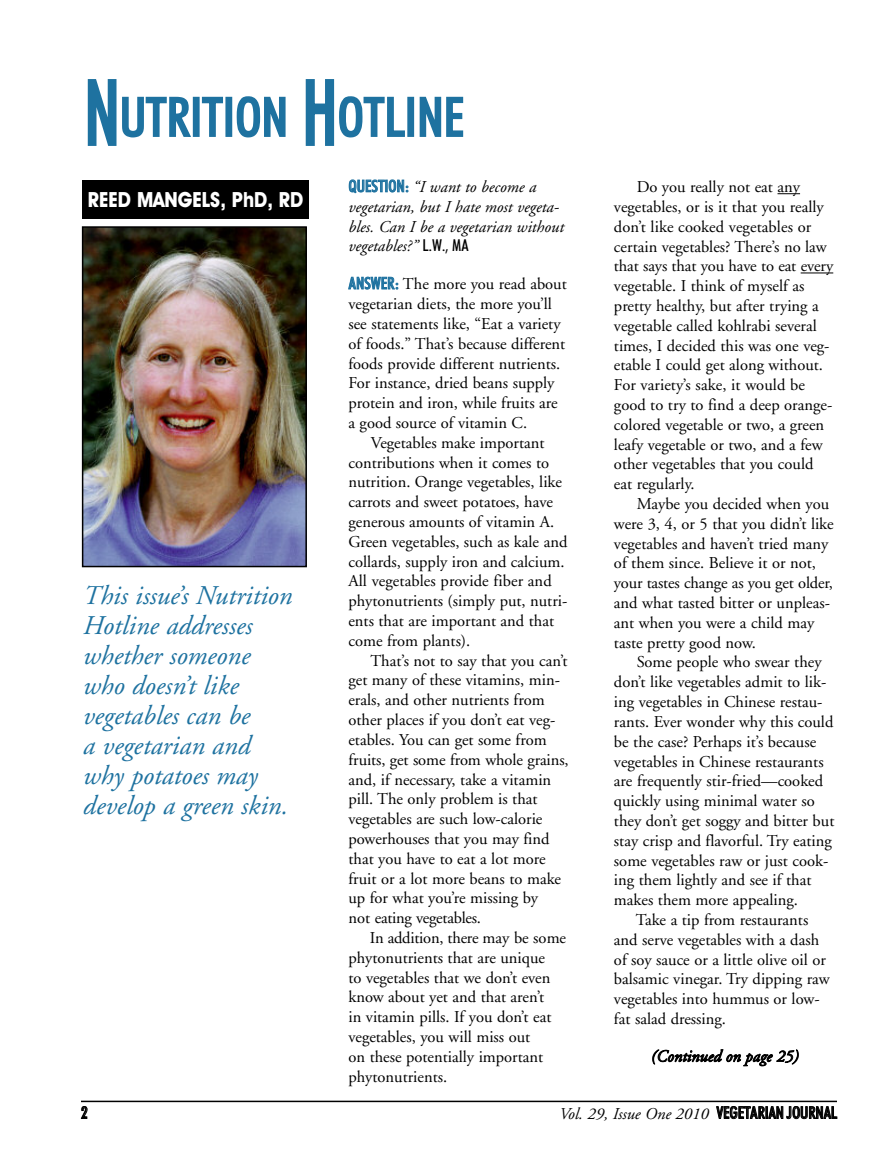
<style>
.page{position:relative;width:891px;height:1175px;background:#fff}
.page>*{position:absolute;margin:0;border:0;box-sizing:border-box;transform-origin:0 0}
.t1{font:54px "Futuri Condensed Regular SWFTE";color:#1e72a0}
.t2{font:italic 27px/30px "Adobe Garamond";color:#1e72a0}
.t3{font:21px "Avant Guard Bold SWFTE";color:#fff;scale:.9 1}
.t4{font:16.5px/19.8px "Adobe Garamond";color:#000}
.t5{font:italic 16.5px/19.8px "Adobe Garamond";color:#000}
.t6{font:16.5px "Futuri Condensed Regular SWFTE";color:#000}
.s1{font-size:90px}
.s2{font-family:"Futuri Condensed Regular SWFTE";font-style:normal;color:#1e72a0}
.s3{font-family:"Futuri Condensed Regular SWFTE";font-style:normal}
.s4{font-family:"Futuri Condensed Regular SWFTE";color:#1e72a0}
</style>
<div class="page">
<svg style="left:778px;top:193px;width:22px;height:1px"></svg>
<hr style="left:801px;top:272px;width:32px;height:1px;background:#000">
<img style="left:85px;top:229px;width:219px;height:335px">
<div style="left:82px;top:226px;width:225px;height:341px;border:2px solid #000"></div>
<div style="left:83px;top:180px;width:226px;height:39px;background:#000"></div>
<hr style="left:81px;top:1100px;width:756px;height:2px;background:#000">
<h1 class="t1" style="left:84px;top:84px;width:382px"><span class="s1">N</span>UTRITION <span class="s1">H</span>OTLINE</h1>
<p class="t5" style="left:348px;top:178px;width:217px"><span class="s2">QUESTION:</span> “I want to become a vegetarian, but I hate most vegeta&shy;bles. Can I be a vegetarian without vegetables?” <span class="s3">L.W., MA</span></p>
<p class="t4" style="left:348px;top:275px;width:220px"><span class="s4">ANSWER:</span> The more you read about vegetarian diets, the more you’ll see statements like, “Eat a variety of foods.” That’s because different foods provide different nutrients.<br>For instance, dried beans supply protein and iron, while fruits are a good source of vitamin C.</p>
<p class="t4" style="left:348px;top:434px;width:220px;text-indent:22px">Vegetables make important contributions when it comes to nutrition. Orange vegetables, like carrots and sweet potatoes, have generous amounts of vitamin A.<br>Green vegetables, such as kale and collards, supply iron and calcium.<br>All vegetables provide fiber and phytonutrients (simply put, nutri&shy;ents that are important and that come from plants).</p>
<p class="t4" style="left:348px;top:652px;width:222px;text-indent:22px">That’s not to say that you can’t get many of these vitamins, min&shy;erals, and other nutrients from other places if you don’t eat veg&shy;etables. You can get some from fruits, get some from whole grains, and, if necessary, take a vitamin pill. The only problem is that vegetables are such low-calorie powerhouses that you may find that you have to eat a lot more fruit or a lot more beans to make up for what you’re missing by<br>not eating vegetables.</p>
<p class="t4" style="left:348px;top:929px;width:219px;text-indent:21px">In addition, there may be some phytonutrients that are unique<br>to vegetables that we don’t even know about yet and that aren’t<br>in vitamin pills. If you don’t eat vegetables, you will miss out<br>on these potentially important phytonutrients.</p>
<p class="t3" style="left:88px;top:187px;width:241px">REED MANGELS, PhD, RD</p>
<h2 class="t2" style="left:83px;top:583px;width:211px">This issue’s Nutrition<br>Hotline addresses whether someone who doesn’t like vegetables can be<br>a vegetarian and why potatoes may develop a green skin.</h2>
<p class="t4" style="left:614px;top:178px;width:221px;text-indent:23px">Do you really not eat any vegetables, or is it that you really don’t like cooked vegetables or certain vegetables? There’s no law that says that you have to eat every vegetable. I think of myself as pretty healthy, but after trying a vegetable called kohlrabi several times, I decided this was one veg&shy;etable I could get along without.<br>For variety’s sake, it would be good to try to find a deep orange&shy;colored vegetable or two, a green leafy vegetable or two, and a few other vegetables that you could eat regularly.</p>
<p class="t4" style="left:614px;top:495px;width:221px;text-indent:23px">Maybe you decided when you were 3, 4, or 5 that you didn’t like vegetables and haven’t tried many of them since. Believe it or not, your tastes change as you get older, and what tasted bitter or unpleas&shy;ant when you were a child may taste pretty good now.</p>
<p class="t4" style="left:637px;top:654px;width:186px">Some people who swear they</p>
<p class="t4" style="left:614px;top:673px;width:214px">don’t like vegetables admit to lik-</p>
<p class="t4" style="left:614px;top:693px;width:210px">ing vegetables in Chinese restau-</p>
<p class="t4" style="left:614px;top:713px;width:221px">rants. Ever wonder why this could</p>
<p class="t4" style="left:614px;top:733px;width:204px">be the case? Perhaps it’s because</p>
<p class="t4" style="left:614px;top:753px;width:211px">vegetables in Chinese restaurants</p>
<p class="t4" style="left:614px;top:772px;width:211px">are frequently stir-fried—cooked</p>
<p class="t4" style="left:614px;top:792px;width:202px">quickly using minimal water so</p>
<p class="t4" style="left:614px;top:812px;width:222px">they don’t get soggy and bitter but</p>
<p class="t4" style="left:614px;top:832px;width:219px">stay crisp and flavorful. Try eating</p>
<p class="t4" style="left:614px;top:852px;width:216px">some vegetables raw or just cook-</p>
<p class="t4" style="left:614px;top:871px;width:199px">ing them lightly and see if that</p>
<p class="t4" style="left:614px;top:891px;width:186px">makes them more appealing.</p>
<p class="t4" style="left:636px;top:911px;width:174px">Take a tip from restaurants</p>
<p class="t4" style="left:614px;top:931px;width:207px">and serve vegetables with a dash</p>
<p class="t4" style="left:614px;top:951px;width:213px">of soy sauce or a little olive oil or</p>
<p class="t4" style="left:614px;top:970px;width:217px">balsamic vinegar. Try dipping raw</p>
<p class="t4" style="left:614px;top:990px;width:207px">vegetables into hummus or low-</p>
<p class="t4" style="left:614px;top:1010px;width:113px">fat salad dressing.</p>
<p class="t5" style="left:651px;top:1047px;width:149px">(Continued on page 25)</p>
<p class="t6" style="left:81px;top:1102px;width:8px">2</p>
<p class="t5" style="left:560px;top:1105px;width:279px">Vol. 29, Issue One 2010 <span class="s3">VEGETARIAN JOURNAL</span></p>
</div>
